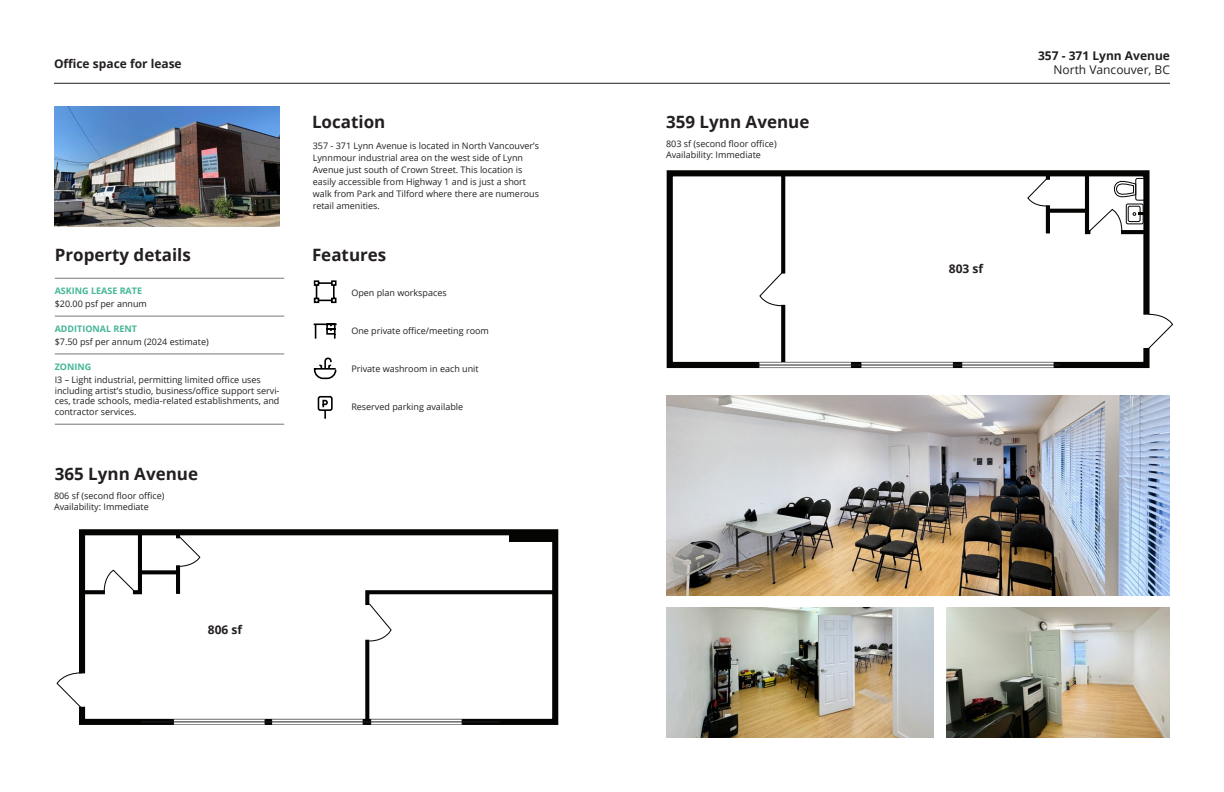
<style>
.page{position:relative;width:1224px;height:792px;background:#fff}
.page>*{position:absolute;margin:0;border:0;box-sizing:border-box;transform-origin:0 0}
.Headings{font:700 17px "Open Sans";color:#231f20}
.Inside_Tagline{font:700 12px "Open Sans";color:#231f20}
.Inside_Address{font:700 12px "Open Sans";color:#231f20}
.Inside_City{font:12px "Open Sans";color:#231f20}
.Copy{font:9px/12px "Open Sans";color:#231f20}
.Property_Details_Description{font:9px/10.8px "Open Sans";color:#231f20}
.Property_Details_Heading{font:700 9px "Open Sans";color:#44b696}
</style>
<div class="page">
<hr style="left:54px;top:83px;width:1116px;height:1px;background:#231f20">
<hr style="left:55px;top:278px;width:229px;height:1px;background:#76787b">
<hr style="left:55px;top:316px;width:229px;height:1px;background:#76787b">
<hr style="left:55px;top:354px;width:229px;height:1px;background:#76787b">
<hr style="left:55px;top:424px;width:229px;height:1px;background:#76787b">
<svg style="left:313px;top:357px;width:24px;height:23px"></svg>
<svg style="left:317px;top:395px;width:16px;height:24px"></svg>
<svg style="left:313px;top:280px;width:24px;height:24px"></svg>
<svg style="left:313px;top:323px;width:24px;height:16px"></svg>
<img style="left:666px;top:608px;width:267px;height:130px">
<img style="left:946px;top:608px;width:224px;height:130px">
<img style="left:666px;top:396px;width:504px;height:200px">
<svg style="left:56px;top:672px;width:20px;height:31px"></svg>
<svg style="left:76px;top:529px;width:483px;height:196px"></svg>
<svg style="left:82px;top:590px;width:21px;height:4px"></svg>
<svg style="left:103px;top:529px;width:41px;height:67px"></svg>
<hr style="left:176px;top:565px;width:4px;height:29px;background:#040503">
<svg style="left:176px;top:532px;width:25px;height:35px"></svg>
<svg style="left:140px;top:570px;width:36px;height:4px"></svg>
<svg style="left:365px;top:642px;width:4px;height:80px"></svg>
<svg style="left:363px;top:588px;width:196px;height:54px"></svg>
<div style="left:509px;top:532px;width:46px;height:10px;background:#040503"></div>
<svg style="left:272px;top:719px;width:91px;height:6px"></svg>
<svg style="left:173px;top:719px;width:92px;height:6px"></svg>
<svg style="left:371px;top:719px;width:91px;height:6px"></svg>
<hr style="left:141px;top:722px;width:359px;height:1px;background:#231f20">
<img style="left:55px;top:106px;width:225px;height:121px">
<svg style="left:666px;top:170px;width:484px;height:199px"></svg>
<svg style="left:781px;top:173px;width:4px;height:101px"></svg>
<svg style="left:781px;top:305px;width:4px;height:57px"></svg>
<hr style="left:1046px;top:205px;width:4px;height:28px;background:#040503">
<svg style="left:1050px;top:209px;width:33px;height:4px"></svg>
<hr style="left:1121px;top:230px;width:25px;height:4px;background:#040503">
<svg style="left:1027px;top:173px;width:23px;height:34px"></svg>
<svg style="left:1147px;top:313px;width:27px;height:37px"></svg>
<svg style="left:759px;top:271px;width:25px;height:36px"></svg>
<div style="left:1136px;top:178px;width:12px;height:22px;border:1px solid #040503;border-radius:2px"></div>
<svg style="left:1083px;top:170px;width:62px;height:66px"></svg>
<svg style="left:759px;top:362px;width:92px;height:6px"></svg>
<svg style="left:861px;top:362px;width:92px;height:6px"></svg>
<svg style="left:962px;top:362px;width:92px;height:6px"></svg>
<hr style="left:758px;top:365px;width:302px;height:1px;background:#231f20">
<p class="Inside_Tagline" style="left:54px;top:55px;width:129px">Office space for lease</p>
<p class="Headings" style="left:55px;top:243px;width:138px">Property details</p>
<p class="Property_Details_Heading" style="left:55px;top:285px;width:89px">ASKING LEASE RATE</p>
<p class="Property_Details_Description" style="left:55px;top:298px;width:94px">$20.00 psf per annum</p>
<p class="Property_Details_Heading" style="left:55px;top:322px;width:84px">ADDITIONAL RENT</p>
<p class="Property_Details_Description" style="left:55px;top:336px;width:156px">$7.50 psf per annum (2024 estimate)</p>
<p class="Property_Details_Heading" style="left:55px;top:360px;width:38px">ZONING</p>
<p class="Property_Details_Description" style="left:55px;top:374px;width:226px">I3 – Light industrial, permitting limited office uses including artist’s studio, business/office support servi&shy;ces, trade schools, media-related establishments, and contractor services.</p>
<p class="Headings" style="left:55px;top:462px;width:145px">365 Lynn Avenue</p>
<p class="Property_Details_Description" style="left:54px;top:490px;width:112px">806 sf (second floor office)</p>
<p class="Property_Details_Description" style="left:54px;top:501px;width:96px">Availability: Immediate</p>
<p class="Headings" style="left:312px;top:110px;width:75px">Location</p>
<p class="Copy" style="left:313px;top:140px;width:228px">357 - 371 Lynn Avenue is located in North Vancouver’s Lynnmour industrial area on the west side of Lynn Avenue just south of Crown Street. This location is easily accessible from Highway 1 and is just a short walk from Park and Tilford where there are numerous retail amenities.</p>
<p class="Headings" style="left:312px;top:243px;width:76px">Features</p>
<p class="Copy" style="left:351px;top:287px;width:97px">Open plan workspaces</p>
<p class="Copy" style="left:351px;top:324px;width:139px">One private office/meeting room</p>
<p class="Copy" style="left:351px;top:362px;width:129px">Private washroom in each unit</p>
<p class="Copy" style="left:351px;top:400px;width:113px">Reserved parking available</p>
<p class="Inside_Tagline" style="left:208px;top:621px;width:36px">806 sf</p>
<p class="Headings" style="left:666px;top:110px;width:145px">359 Lynn Avenue</p>
<p class="Property_Details_Description" style="left:666px;top:139px;width:112px">803 sf (second floor office)</p>
<p class="Property_Details_Description" style="left:666px;top:149px;width:96px">Availability: Immediate</p>
<p class="Inside_Address" style="left:1038px;top:47px;width:133px">357 - 371 Lynn Avenue</p>
<p class="Inside_City" style="left:1054px;top:61px;width:118px">North Vancouver, BC</p>
<p class="Inside_Tagline" style="left:949px;top:261px;width:36px">803 sf</p>
</div>
